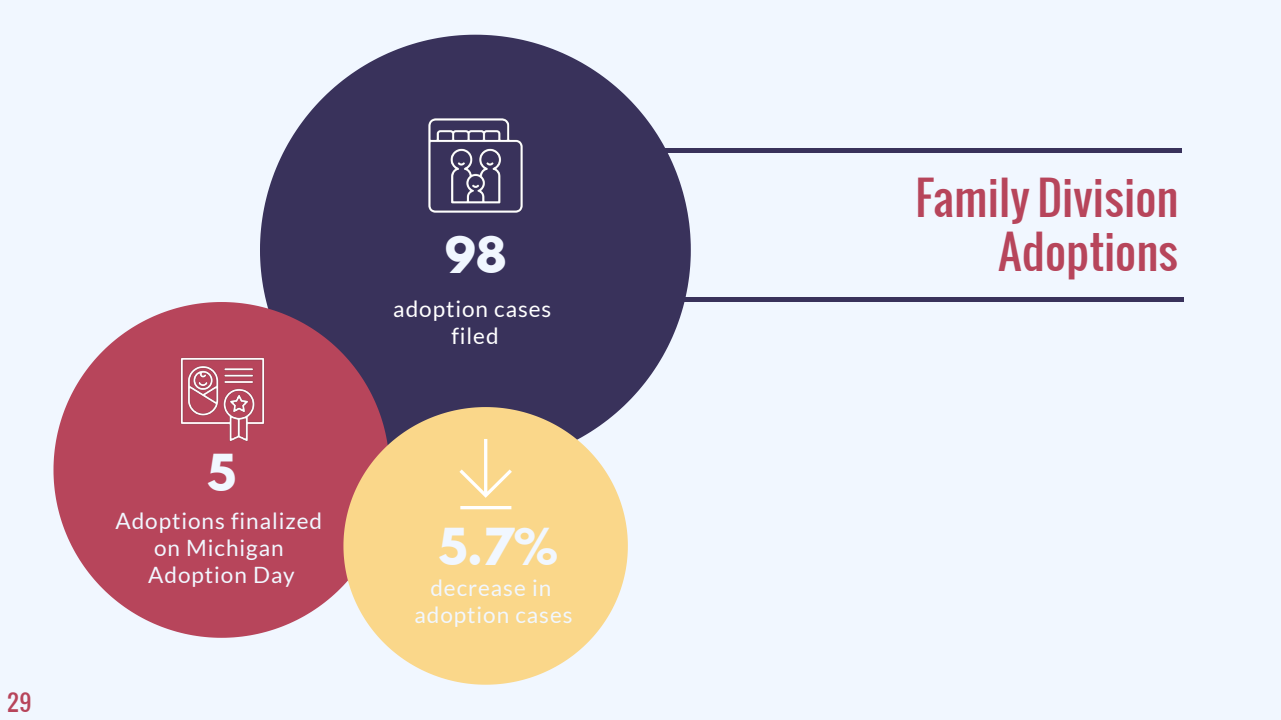
<style>
.page{position:relative;width:1281px;height:720px;background:#fff}
.page>*{position:absolute;margin:0;border:0;box-sizing:border-box;transform-origin:0 0}
.t1{font:45px "Oswald";color:#b7455b}
.t2{font:700 45px "League Spartan";color:#f1f7ff}
.t3{font:22.5px/27.2px "Lato";letter-spacing:.04em;color:#f1f7ff;text-align:center}
.t4{font:22.5px/27.2px "Lato";letter-spacing:.04em;color:#fff;text-align:center}
.t5{font:22.5px "Oswald";color:#b7455b}
</style>
<div class="page">
<div style="left:0;top:0;width:1280px;height:720px;background:#f1f7ff"></div>
<hr style="left:1007px;top:148px;width:174px;height:4px;background:#39325b">
<hr style="left:833px;top:148px;width:174px;height:4px;background:#39325b">
<hr style="left:661px;top:148px;width:172px;height:4px;background:#39325b">
<div style="left:1009px;top:297px;width:174px;height:5px;background:#39325b"></div>
<div style="left:836px;top:297px;width:173px;height:5px;background:#39325b"></div>
<div style="left:663px;top:297px;width:173px;height:5px;background:#39325b"></div>
<svg style="left:260px;top:35px;width:430px;height:372px;fill:#39325b"></svg>
<svg style="left:53px;top:302px;width:336px;height:336px;fill:#b7455b"></svg>
<svg style="left:343px;top:407px;width:284px;height:278px;background:#edce97"></svg>
<svg style="left:459px;top:439px;width:53px;height:70px;background:#fadd9b"></svg>
<img style="left:390px;top:81px;width:170px;height:169px">
<img style="left:148px;top:325px;width:150px;height:150px">
<p class="t5" style="left:7px;top:685px;width:26px">29</p>
<h1 class="t2" style="left:207px;top:437px;width:30px">5</h1>
<p class="t3" style="left:115px;top:507px;width:208px">Adoptions finalized on Michigan<br>Adoption Day</p>
<h1 class="t1" style="left:915px;top:163px;width:264px">Family Division</h1>
<h1 class="t2" style="left:444px;top:220px;width:63px">98</h1>
<h1 class="t1" style="left:997px;top:217px;width:182px">Adoptions</h1>
<p class="t4" style="left:393px;top:295px;width:159px">adoption cases filed</p>
<h1 class="t2" style="left:438px;top:511px;width:121px">5.7%</h1>
<p class="t3" style="left:414px;top:573px;width:159px">decrease in adoption cases</p>
</div>
